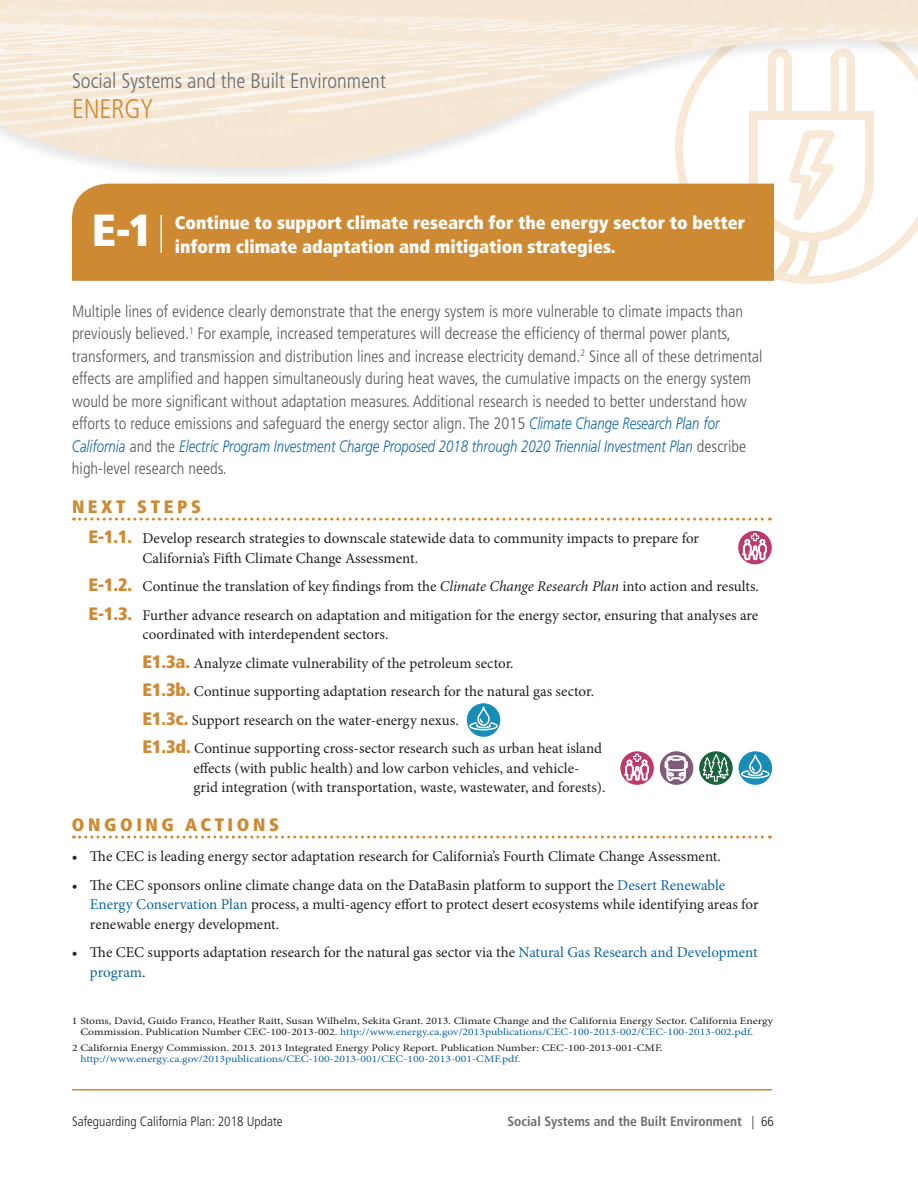
<style>
.page{position:relative;width:918px;height:1188px;background:#fff}
.page>*{position:absolute;margin:0;border:0;box-sizing:border-box;transform-origin:0 0}
.t1{font:900 condensed 45px "Frutiger LT Std";color:#fff}
.t2{font:300 condensed 27px "Frutiger LT Std";letter-spacing:-.01em;color:#ce8a33}
.t3{font:300 condensed 21px "Frutiger LT Std";color:#6c6d70}
.t4{font:900 condensed 18px/24px "Frutiger LT Std";color:#fff}
.t5{font:900 condensed 18px "Frutiger LT Std";letter-spacing:.2em;color:#ce8a33}
.t6{font:300 condensed 16.5px/22.5px "Frutiger LT Std";color:#57585a}
.t7{font:15px/19.5px "Minion Pro";color:#231f20}
.t8{font:700 condensed 13.5px "Frutiger LT Std";color:#6c6d70}
.t9{font:300 condensed 13.5px "Frutiger LT Std";color:#231f20}
.t10{font:10.05px/10.6px "Minion Pro";color:#231f20;scale:1.17 1}
.s1{font-style:italic;font-stretch:normal;color:#0e66a4}
.s2{font-family:"Frutiger LT Std";font-weight:900;font-stretch:condensed;font-size:18px;color:#ce8a33}
.s3{font-style:italic}
.s4{color:#0e66a4}
.s5{font-weight:300;color:#231f20}
</style>
<div class="page">
<svg style="left:675px;top:183px;width:243px;height:101px"></svg>
<svg style="left:679px;top:183px;width:200px;height:97px"></svg>
<div style="left:0;top:0;width:918px;height:183px;background:#231f20;opacity:.3"></div>
<img style="left:0;top:0;width:918px;height:168px">
<hr style="left:72px;top:1089px;width:700px;height:1px;background:#ce8a33">
<div style="left:72px;top:184px;width:702px;height:97px;background:#ce8a33"></div>
<hr style="left:160px;top:215px;width:2px;height:38px;background:#fff">
<svg style="left:74px;top:518px;width:697px;height:3px"></svg>
<svg style="left:74px;top:836px;width:697px;height:3px"></svg>
<svg style="left:738px;top:530px;width:34px;height:35px"></svg>
<svg style="left:743px;top:533px;width:24px;height:27px"></svg>
<div style="left:737px;top:530px;width:36px;height:36px;border:1px solid #fff;border-radius:50%"></div>
<svg style="left:466px;top:703px;width:35px;height:34px"></svg>
<div style="left:466px;top:702px;width:36px;height:36px;border:1px solid #fff;border-radius:50%"></div>
<svg style="left:469px;top:705px;width:30px;height:26px"></svg>
<svg style="left:620px;top:751px;width:35px;height:34px"></svg>
<div style="left:619px;top:750px;width:36px;height:36px;border:1px solid #fff;border-radius:50%"></div>
<svg style="left:625px;top:753px;width:24px;height:27px"></svg>
<svg style="left:659px;top:751px;width:35px;height:34px"></svg>
<div style="left:659px;top:750px;width:36px;height:36px;border:1px solid #fff;border-radius:50%"></div>
<svg style="left:665px;top:755px;width:22px;height:26px"></svg>
<svg style="left:699px;top:751px;width:34px;height:34px"></svg>
<div style="left:698px;top:750px;width:36px;height:36px;border:1px solid #fff;border-radius:50%"></div>
<svg style="left:702px;top:753px;width:28px;height:29px"></svg>
<svg style="left:738px;top:751px;width:35px;height:34px"></svg>
<div style="left:737px;top:750px;width:36px;height:36px;border:1px solid #fff;border-radius:50%"></div>
<svg style="left:740px;top:753px;width:30px;height:26px"></svg>
<h3 class="t3" style="left:72px;top:69px;width:315px">Social Systems and the Built Environment</h3>
<h2 class="t2" style="left:72px;top:94px;width:83px">ENERGY</h2>
<h2 class="t1" style="left:92px;top:203px;width:62px">E-1</h2>
<h2 class="t4" style="left:175px;top:210px;width:572px">Continue to support climate research for the energy sector to better inform climate adaptation and mitigation strategies.</h2>
<p class="t6" style="left:72px;top:300px;width:692px">Multiple lines of evidence clearly demonstrate that the energy system is more vulnerable to climate impacts than previously believed.<sup>1</sup> For example, increased temperatures will decrease the efficiency of thermal power plants, transformers, and transmission and distribution lines and increase electricity demand.<sup>2</sup> Since all of these detrimental effects are amplified and happen simultaneously during heat waves, the cumulative impacts on the energy system would be more significant without adaptation measures. Additional research is needed to better understand how efforts to reduce emissions and safeguard the energy sector align. The 2015 <span class="s1">Climate Change Research Plan for California</span> and the <span class="s1">Electric Program Investment Charge Proposed 2018 through 2020 Triennial Investment Plan</span> describe high-level research needs.</p>
<h3 class="t5" style="left:72px;top:496px;width:131px">NEXT STEPS</h3>
<p class="t5" style="left:89px;top:526px;width:45px">E-1.1.</p>
<p class="t7" style="left:143px;top:529px;width:558px">Develop research strategies to downscale statewide data to community impacts to prepare for<br>California’s Fifth Climate Change Assessment.</p>
<p class="t7" style="left:88px;top:577px;width:672px"><span class="s2">E-1.2.</span> Continue the translation of key findings from the <span class="s3">Climate Change Research Plan</span> into action and results.</p>
<p class="t7" style="left:143px;top:605px;width:617px;text-indent:-54px"><span class="s2">E-1.3.</span> Further advance research on adaptation and mitigation for the energy sector, ensuring that analyses are coordinated with interdependent sectors.</p>
<p class="t7" style="left:142px;top:653px;width:373px"><span class="s2">E1.3a.</span> Analyze climate vulnerability of the petroleum sector.</p>
<p class="t7" style="left:142px;top:682px;width:453px"><span class="s2">E1.3b.</span> Continue supporting adaptation research for the natural gas sector.</p>
<p class="t7" style="left:142px;top:710px;width:318px"><span class="s2">E1.3c.</span> Support research on the water-energy nexus.</p>
<p class="t7" style="left:193px;top:739px;width:414px;text-indent:-51px"><span class="s2">E1.3d.</span> Continue supporting cross-sector research such as urban heat island effects (with public health) and low carbon vehicles, and vehicle&shy;grid integration (with transportation, waste, wastewater, and forests).</p>
<h3 class="t5" style="left:72px;top:814px;width:209px">ONGOING ACTIONS</h3>
<p class="t7" style="left:72px;top:847px;width:650px">• The CEC is leading energy sector adaptation research for California’s Fourth Climate Change Assessment.</p>
<p class="t7" style="left:90px;top:875px;width:670px;text-indent:-18px">• The CEC sponsors online climate change data on the DataBasin platform to support the <span class="s4">Desert Renewable<br>Energy Conservation Plan</span> process, a multi-agency effort to protect desert ecosystems while identifying areas for renewable energy development.</p>
<p class="t7" style="left:90px;top:943px;width:669px;text-indent:-18px">• The CEC supports adaptation research for the natural gas sector via the <span class="s4">Natural Gas Research and Development program</span>.</p>
<p class="t10" style="left:80px;top:1016px;width:594px;text-indent:-8px">1 Stoms, David, Guido Franco, Heather Raitt, Susan Wilhelm, Sekita Grant. 2013. Climate Change and the California Energy Sector. California Energy<br>Commission. Publication Number CEC-100-2013-002. <span class="s4">http://www.energy.ca.gov/2013publications/CEC-100-2013-002/CEC-100-2013-002.pdf</span>.</p>
<p class="t10" style="left:80px;top:1043px;width:499px;text-indent:-8px">2 California Energy Commission. 2013. 2013 Integrated Energy Policy Report. Publication Number: CEC‐100‐2013‐001‐CMF. <span class="s4">http://www.energy.ca.gov/2013publications/CEC-100-2013-001/CEC-100-2013-001-CMF.pdf.</span></p>
<p class="t9" style="left:72px;top:1114px;width:212px">Safeguarding California Plan: 2018 Update</p>
<p class="t8" style="left:507px;top:1113px;width:268px">Social Systems and the Built Environment <span class="s5">| 66</span></p>
</div>
